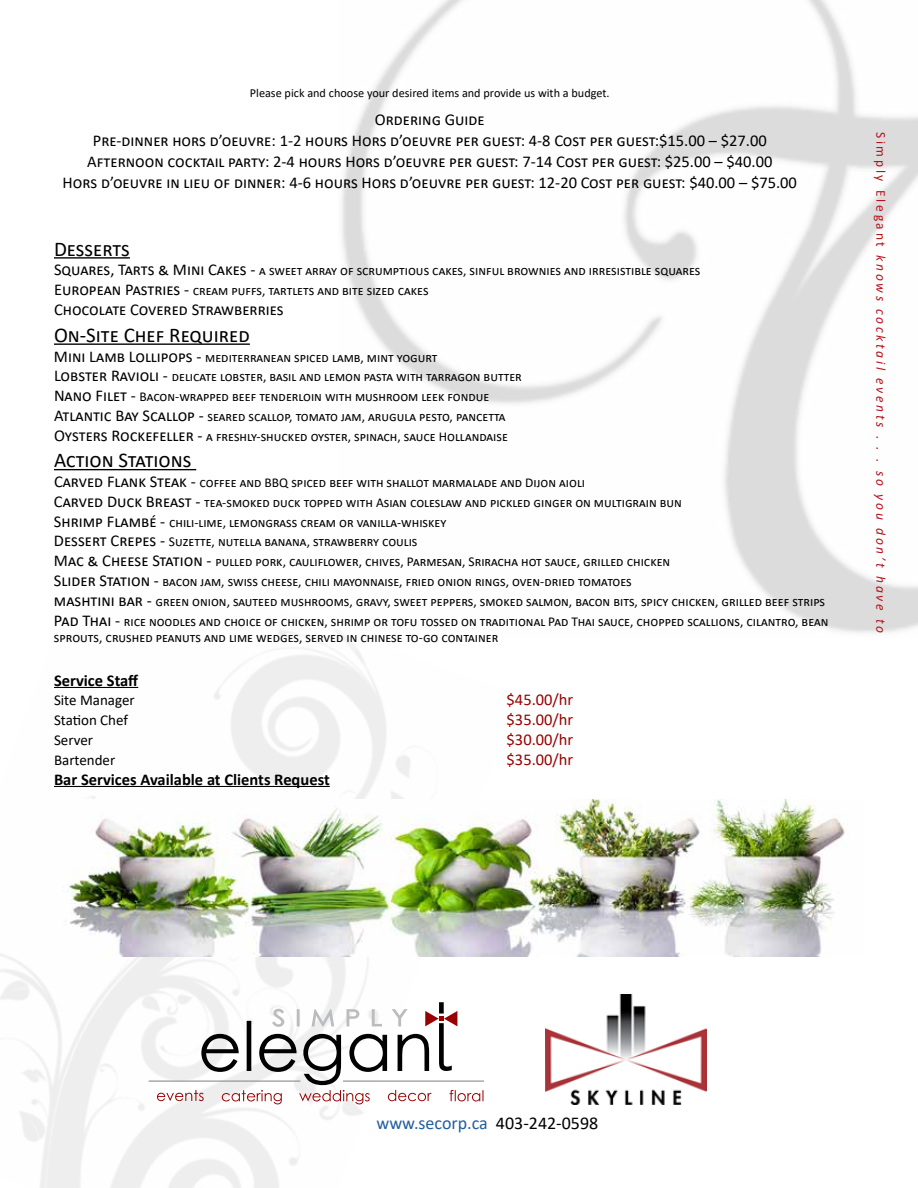
<style>
.page{position:relative;width:918px;height:1188px;background:#fff}
.page>*{position:absolute;margin:0;border:0;box-sizing:border-box;transform-origin:0 0}
.t1{font:21px "Calibri";color:#000}
.t2{font:18px "Calibri";color:#215e9e}
.t3{font:16.5px/21px "Calibri";color:#000;text-align:center}
.t4{font:700 16.5px "Calibri";color:#000}
.t5{font:16.5px "Calibri";color:#900}
.t6{font:15px "Calibri";color:#000}
.t7{font:13.5px/19.8px "Calibri";color:#000}
.t8{font:italic 13.5px "Calibri";letter-spacing:.2em;color:#b5121b}
.t9{font:12.3px "Calibri";color:#000}
.s1{font-size:16.5px}
.s2{font-style:normal}
.s3{color:#000}
</style>
<div class="page">
<hr style="left:149px;top:1081px;width:151px;height:1px;background:#7f7f7f">
<svg style="left:157px;top:1002px;width:326px;height:102px"></svg>
<img style="left:545px;top:995px;width:162px;height:109px">
<hr style="left:54px;top:343px;width:196px;height:2px;background:#000">
<hr style="left:54px;top:469px;width:142px;height:1px;background:#000">
<hr style="left:54px;top:687px;width:84px;height:1px;background:#000">
<hr style="left:54px;top:786px;width:276px;height:1px;background:#000">
<hr style="left:54px;top:257px;width:76px;height:2px;background:#000">
<img style="left:62px;top:799px;width:783px;height:158px">
<p class="t9" style="left:250px;top:84px;width:361px">Please pick and choose your desired items and provide us with a budget.</p>
<p class="t3" style="left:63px;top:109px;width:736px">Ordering Guide<br>Pre-dinner hors d’oeuvre: 1-2 hours Hors d’oeuvre per guest: 4-8 Cost per guest:$15.00 – $27.00<br>Afternoon cocktail party: 2-4 hours Hors d’oeuvre per guest: 7-14 Cost per guest: $25.00 – $40.00<br>Hors d’oeuvre in lieu of dinner: 4-6 hours Hors d’oeuvre per guest: 12-20 Cost per guest: $40.00 – $75.00</p>
<h1 class="t1" style="left:54px;top:234px;width:77px">Desserts</h1>
<p class="t7" style="left:54px;top:261px;width:648px"><span class="s1">Squares, Tarts &amp; Mini Cakes -</span> a sweet array of scrumptious cakes, sinful brownies and irresistible squares<br><span class="s1">European Pastries -</span> cream puffs, tartlets and bite sized cakes</p>
<p class="t3" style="left:54px;top:299px;width:231px">Chocolate Covered Strawberries</p>
<h1 class="t1" style="left:54px;top:320px;width:197px">On-Site Chef Required</h1>
<p class="t7" style="left:54px;top:347px;width:469px"><span class="s1">Mini Lamb Lollipops -</span> mediterranean spiced lamb, mint yogurt<br><span class="s1">Lobster Ravioli -</span> delicate lobster, basil and lemon pasta with tarragon butter <span class="s1">Nano Filet -</span> Bacon-wrapped beef tenderloin with mushroom leek fondue <span class="s1">Atlantic Bay Scallop -</span> seared scallop, tomato jam, arugula pesto, pancetta <span class="s1">Oysters Rockefeller -</span> a freshly-shucked oyster, spinach, sauce Hollandaise</p>
<h1 class="t1" style="left:54px;top:446px;width:139px">Action Stations</h1>
<p class="t7" style="left:54px;top:472px;width:776px"><span class="s1">Carved Flank Steak -</span> coffee and BBQ spiced beef with shallot marmalade and Dijon aioli<br><span class="s1">Carved Duck Breast -</span> tea-smoked duck topped with Asian coleslaw and pickled ginger on multigrain bun<br><span class="s1">Shrimp Flambé -</span> chili-lime, lemongrass cream or vanilla-whiskey<br><span class="s1">Dessert Crepes -</span> Suzette, nutella banana, strawberry coulis<br><span class="s1">Mac &amp; Cheese Station -</span> pulled pork, cauliflower, chives, Parmesan, Sriracha hot sauce, grilled chicken<br><span class="s1">Slider Station -</span> bacon jam, swiss cheese, chili mayonnaise, fried onion rings, oven-dried tomatoes<br><span class="s1">mashtini bar -</span> green onion, sauteed mushrooms, gravy, sweet peppers, smoked salmon, bacon bits, spicy chicken, grilled beef strips <span class="s1">Pad Thai -</span> rice noodles and choice of chicken, shrimp or tofu tossed on traditional Pad Thai sauce, chopped scallions, cilantro, bean</p>
<p class="t7" style="left:54px;top:627px;width:446px">sprouts, crushed peanuts and lime wedges, served in chinese to-go container</p>
<p class="t4" style="left:54px;top:668px;width:86px">Service Staff</p>
<p class="t6" style="left:54px;top:690px;width:82px">Site Manager</p>
<p class="t5" style="left:507px;top:688px;width:68px">$45.00/hr</p>
<p class="t6" style="left:54px;top:710px;width:76px">Station Chef</p>
<p class="t5" style="left:507px;top:708px;width:68px">$35.00/hr</p>
<p class="t6" style="left:54px;top:730px;width:41px">Server</p>
<p class="t5" style="left:507px;top:728px;width:68px">$30.00/hr</p>
<p class="t6" style="left:54px;top:749px;width:63px">Bartender</p>
<p class="t5" style="left:507px;top:748px;width:68px">$35.00/hr</p>
<p class="t4" style="left:54px;top:773px;width:277px">Bar Services Available at Clients Request</p>
<p class="t8" style="left:886px;top:132px;width:503px;rotate:90deg"><span class="s2">Simply Elegant</span> knows cocktail events . . . so you don’t have to</p>
<h2 class="t2" style="left:376px;top:1117px;width:223px">www.secorp.ca <span class="s3">403-242-0598</span></h2>
</div>
